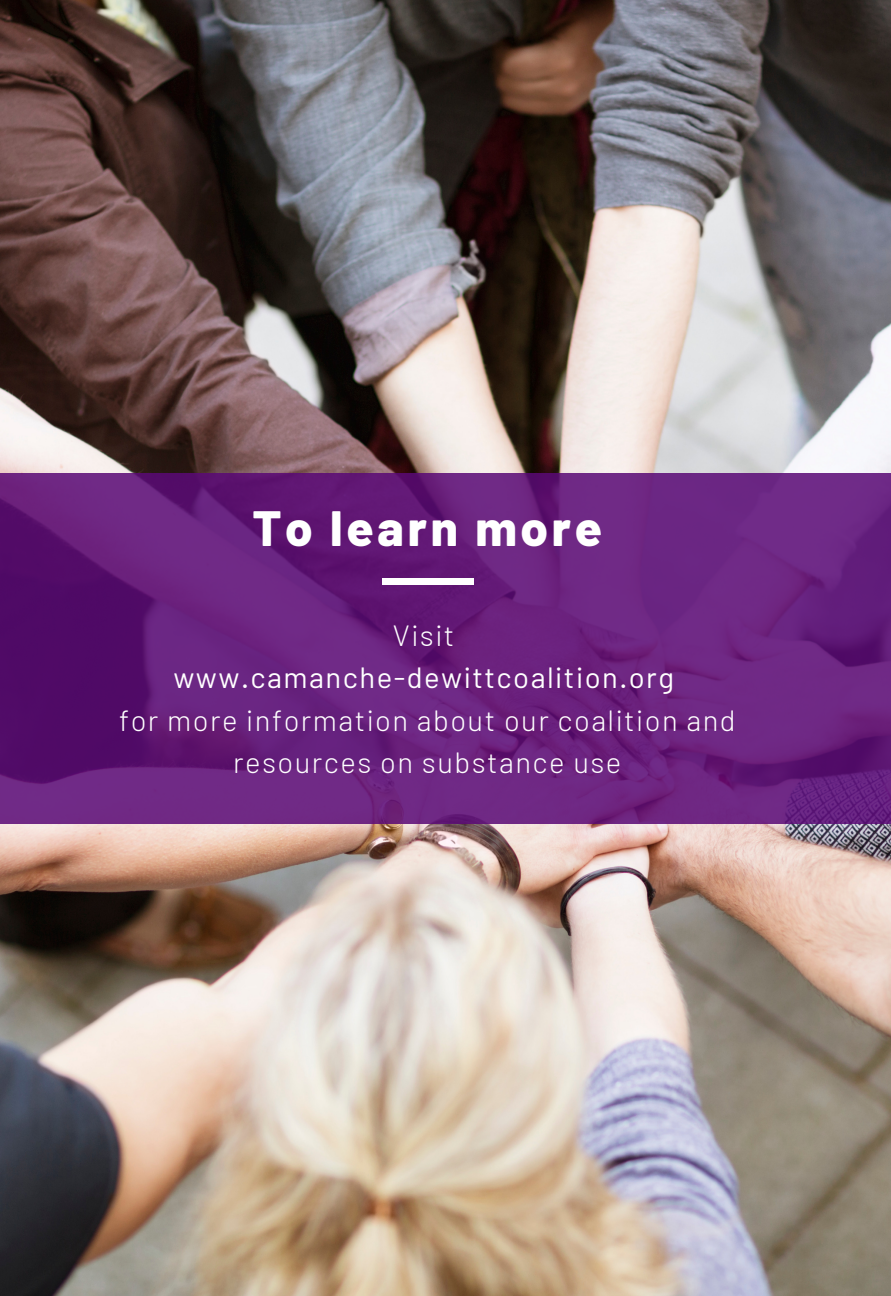
<style>
.page{position:relative;width:891px;height:1296px;background:#fff}
.page>*{position:absolute;margin:0;border:0;box-sizing:border-box;transform-origin:0 0}
.t1{font:800 49.5px "Barlow";letter-spacing:.075em;color:#fff}
.t2{font:300 29.25px/42.3px "Barlow";letter-spacing:.05em;color:#fff;text-align:center}
.t3{font:29.25px "Barlow";letter-spacing:.05em;color:#fff}
</style>
<div class="page">
<img style="left:0;top:0;width:891px;height:1296px">
<svg style="left:0;top:473px;width:891px;height:351px;background:#671f7c"></svg>
<div style="left:382px;top:578px;width:91px;height:7px;background:#fff"></div>
<p class="t1" style="left:252px;top:497px;width:351px">To learn more</p>
<p class="t2" style="left:393px;top:613px;width:63px">Visit</p>
<p class="t3" style="left:173px;top:659px;width:502px">www.camanche-dewittcoalition.org</p>
<p class="t2" style="left:119px;top:698px;width:618px">for more information about our coalition and resources on substance use</p>
</div>
